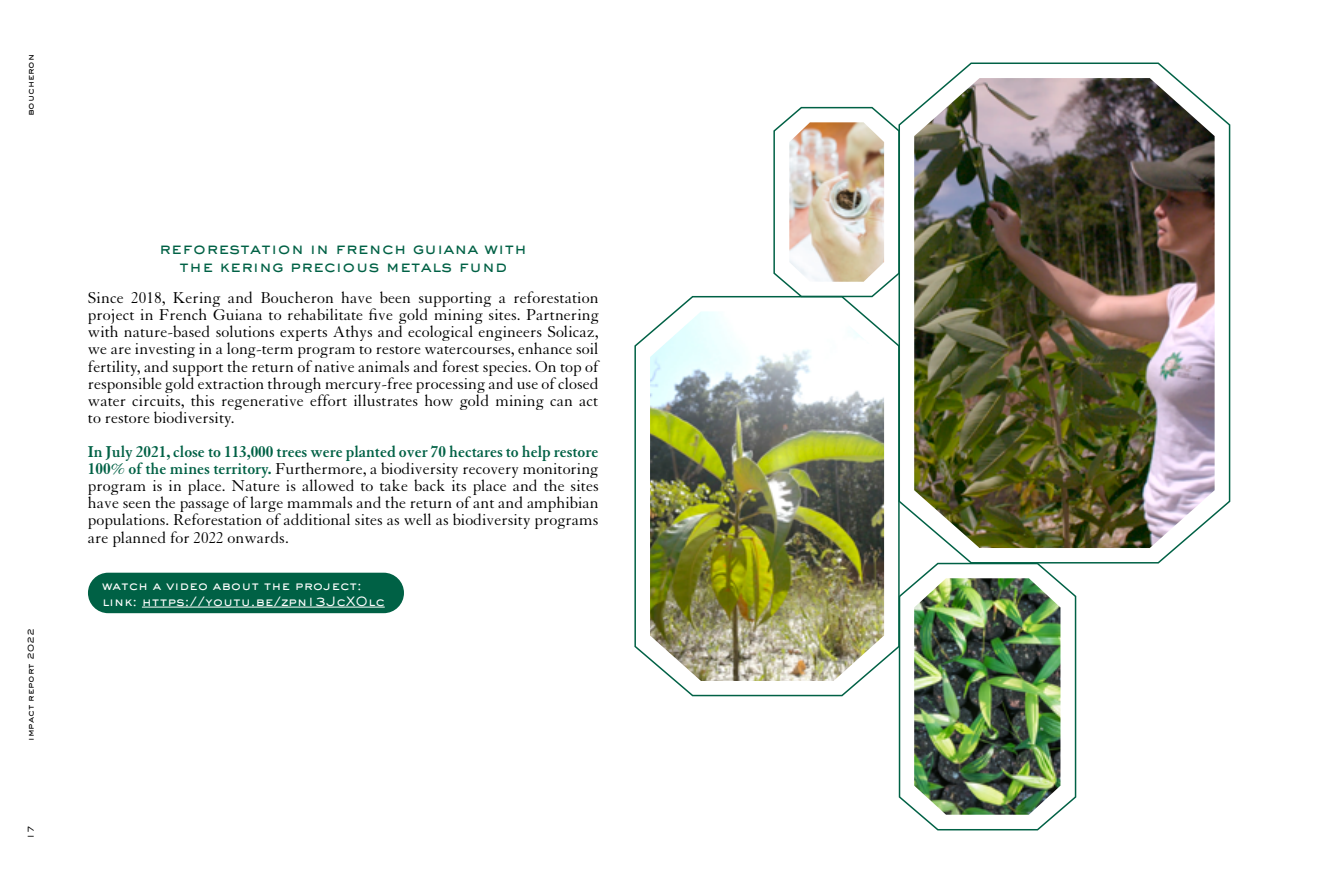
<style>
.page{position:relative;width:1319px;height:893px;background:#fff}
.page>*{position:absolute;margin:0;border:0;box-sizing:border-box;transform-origin:0 0}
.t1{font:17.1px/17.1px "Granjon";color:#000;text-align:justify}
.t2{font:500 16.2px/18px "Sackers Gothic Std";color:#006145;text-align:center}
.t3{font:500 12.6px/16.2px "Sackers Gothic Std";color:#fff}
.t4{font:500 9px "Sackers Gothic Std";color:#000}
.s1{font-weight:700;color:#006145}
</style>
<div class="page">
<svg style="left:898px;top:565px;width:178px;height:266px"></svg>
<img style="left:914px;top:578px;width:146px;height:237px">
<svg style="left:634px;top:295px;width:266px;height:403px"></svg>
<img style="left:650px;top:311px;width:233px;height:370px">
<svg style="left:772px;top:106px;width:125px;height:193px"></svg>
<img style="left:789px;top:122px;width:95px;height:160px">
<svg style="left:897px;top:62px;width:333px;height:503px"></svg>
<img style="left:914px;top:78px;width:300px;height:470px">
<div style="left:88px;top:573px;width:316px;height:40px;background:#006145;border-radius:20px"></div>
<hr style="left:142px;top:607px;width:242px;height:1px;background:#fff">
<p class="t4" style="left:25px;top:116px;width:64px;rotate:-90deg">boucheron</p>
<p class="t4" style="left:25px;top:741px;width:115px;rotate:-90deg">impact report 2022</p>
<p class="t4" style="left:25px;top:839px;width:15px;rotate:-90deg">17</p>
<p class="t2" style="left:159px;top:239px;width:369px">reforestation in french guiana with the kering precious metals fund</p>
<p class="t1" style="left:88px;top:290px;width:512px">Since 2018, Kering and Boucheron have been supporting a reforestation project in French Guiana to rehabilitate five gold mining sites. Partnering with nature-based solutions experts Athys and ecological engineers Solicaz, we are investing in a long-term program to restore watercourses, enhance soil fertility, and support the return of native animals and forest species. On top of responsible gold extraction through mercury-free processing and use of closed water circuits, this regenerative effort illustrates how gold mining can act to restore biodiversity.</p>
<p class="t1" style="left:88px;top:444px;width:512px"><span class="s1">In July 2021, close to 113,000 trees were planted over 70 hectares to help restore 100% of the mines territory.</span> Furthermore, a biodiversity recovery monitoring program is in place. Nature is allowed to take back its place and the sites have seen the passage of large mammals and the return of ant and amphibian populations. Reforestation of additional sites as well as biodiversity programs are planned for 2022 onwards.</p>
<p class="t3" style="left:102px;top:577px;width:284px">watch a video about the project: link: https://youtu.be/zpn13JcXOlc</p>
</div>
